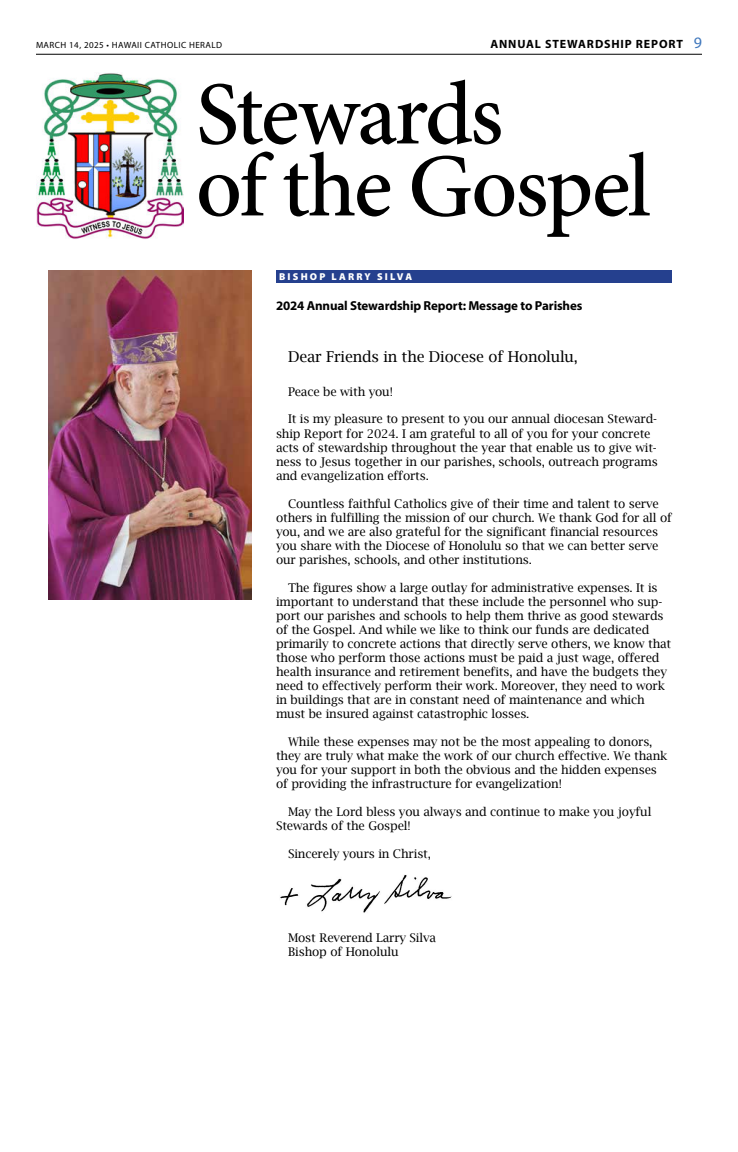
<style>
.page{position:relative;width:738px;height:1152px;background:#fff}
.page>*{position:absolute;margin:0;border:0;box-sizing:border-box;transform-origin:0 0}
.t1{font:500 90px/72px "Minion Pro";letter-spacing:-.03em;color:#000}
.t2{font:15px "Lucida Bright";letter-spacing:-.01em;color:#000}
.t3{font:700 13px "Myriad Pro";letter-spacing:-.01em;color:#000}
.t4{font:12px/14px "Lucida Bright";letter-spacing:-.01em;color:#000}
.t5{font:700 12px "Myriad Pro";letter-spacing:.075em;color:#000}
.t6{font:900 10px "Myriad Pro";letter-spacing:.22em;color:#fff}
.t7{font:9px "Myriad Pro";letter-spacing:.05em;color:#000}
.s1{color:#fff}
.s2{font-weight:400;font-size:16px;color:#3f77bc}
</style>
<div class="page">
<hr style="left:36px;top:54px;width:666px;height:1px;background:#000">
<div style="left:276px;top:270px;width:396px;height:13px;background:#25408e"></div>
<img style="left:48px;top:270px;width:204px;height:330px">
<img style="left:37px;top:73px;width:146px;height:166px">
<img style="left:280px;top:875px;width:172px;height:38px">
<p class="t7" style="left:36px;top:41px;width:188px">MARCH 14, 2025 • HAWAII CATHOLIC HERALD</p>
<p class="t5" style="left:490px;top:39px;width:213px">ANNUAL STEWARDSHIP<span class="s1">.</span>REPORT <span class="s2">9</span></p>
<h1 class="t1" style="left:196px;top:87px;width:457px">Stewards<br>of the Gospel</h1>
<p class="t6" style="left:279px;top:273px;width:135px">BISHOP LARRY SILVA</p>
<p class="t3" style="left:276px;top:301px;width:308px">2024 Annual Stewardship Report: Message to Parishes</p>
<p class="t2" style="left:288px;top:350px;width:291px">Dear Friends in the Diocese of Honolulu,</p>
<p class="t4" style="left:288px;top:385px;width:106px">Peace be with you!</p>
<p class="t4" style="left:276px;top:413px;width:383px;text-indent:12px">It is my pleasure to present to you our annual diocesan Steward&shy;ship Report for 2024. I am grateful to all of you for your concrete acts of stewardship throughout the year that enable us to give wit&shy;ness to Jesus together in our parishes, schools, outreach programs and evangelization efforts.</p>
<p class="t4" style="left:276px;top:497px;width:397px;text-indent:12px">Countless faithful Catholics give of their time and talent to serve others in fulfilling the mission of our church. We thank God for all of you, and we are also grateful for the significant financial resources you share with the Diocese of Honolulu so that we can better serve our parishes, schools, and other institutions.</p>
<p class="t4" style="left:276px;top:581px;width:397px;text-indent:12px">The figures show a large outlay for administrative expenses. It is important to understand that these include the personnel who sup&shy;port our parishes and schools to help them thrive as good stewards of the Gospel. And while we like to think our funds are dedicated primarily to concrete actions that directly serve others, we know that those who perform those actions must be paid a just wage, offered health insurance and retirement benefits, and have the budgets they need to effectively perform their work. Moreover, they need to work in buildings that are in constant need of maintenance and which must be insured against catastrophic losses.</p>
<p class="t4" style="left:276px;top:735px;width:393px;text-indent:12px">While these expenses may not be the most appealing to donors, they are truly what make the work of our church effective. We thank you for your support in both the obvious and the hidden expenses of providing the infrastructure for evangelization!</p>
<p class="t4" style="left:276px;top:805px;width:377px;text-indent:12px">May the Lord bless you always and continue to make you joyful<br>Stewards of the Gospel!</p>
<p class="t4" style="left:288px;top:847px;width:145px">Sincerely yours in Christ,</p>
<p class="t4" style="left:288px;top:931px;width:150px">Most Reverend Larry Silva<br>Bishop of Honolulu</p>
</div>
